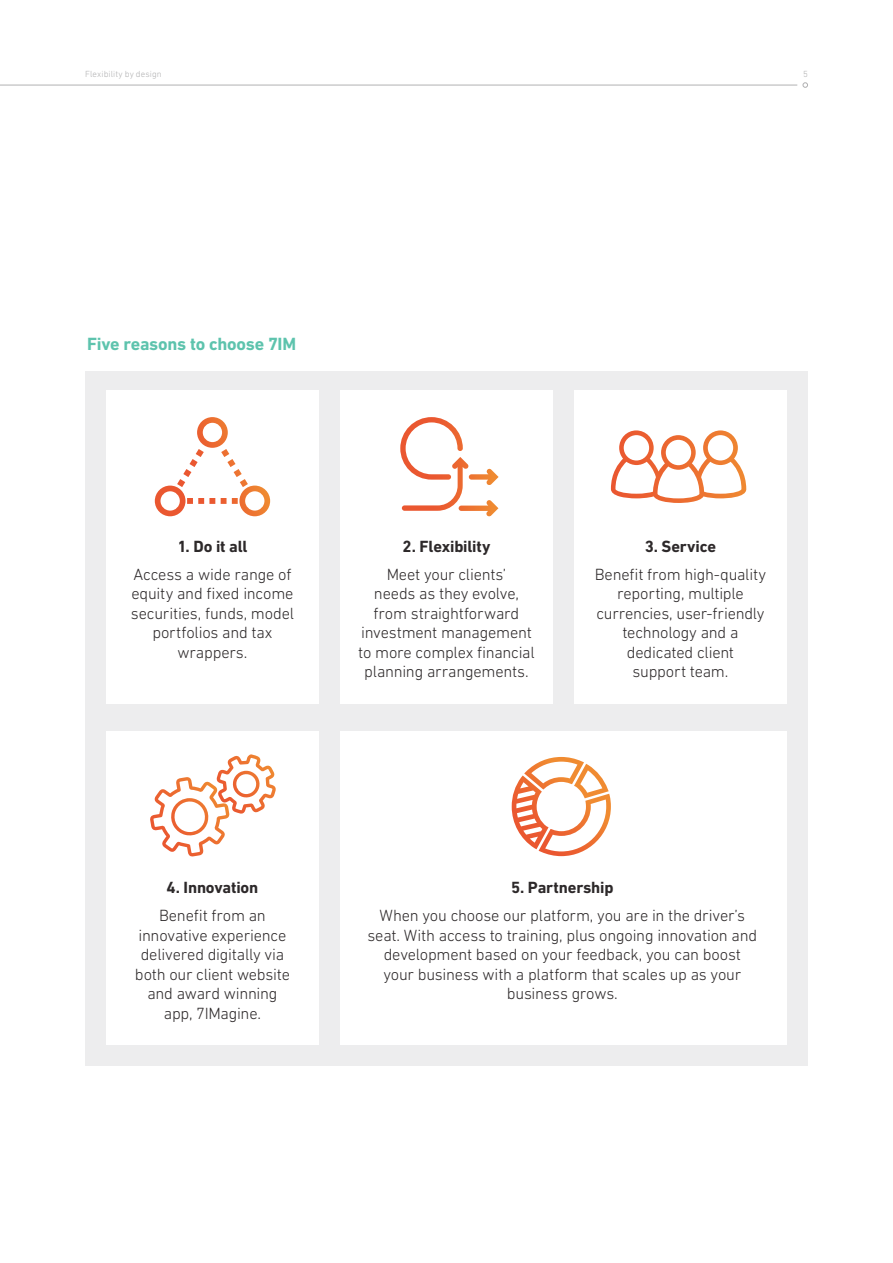
<style>
.page{position:relative;width:893px;height:1263px;background:#fff}
.page>*{position:absolute;margin:0;border:0;box-sizing:border-box;transform-origin:0 0}
.Content_H1_Bold_12_1{font:700 18px "DIN Next LT Pro";letter-spacing:-.015em;color:#5dc3ad}
.Content_Pullout_Body{font:300 16.5px/19.5px "DIN Next LT Pro";letter-spacing:-.015em;color:#2d292a;text-align:center}
.Content_Pullout_Body-2{font:700 16.5px "DIN Next LT Pro";letter-spacing:-.01em;color:#2d292a}
.t1{font:300 9px "DIN Next LT Pro";letter-spacing:.01em;color:#b1b1b2}
</style>
<div class="page">
<div style="left:85px;top:371px;width:723px;height:694px;background:#ededee"></div>
<div style="left:106px;top:390px;width:213px;height:314px;background:#fff"></div>
<div style="left:106px;top:731px;width:213px;height:314px;background:#fff"></div>
<div style="left:340px;top:390px;width:213px;height:314px;background:#fff"></div>
<div style="left:574px;top:390px;width:213px;height:314px;background:#fff"></div>
<div style="left:340px;top:731px;width:447px;height:314px;background:#fff"></div>
<svg style="left:400px;top:417px;width:99px;height:99px"></svg>
<svg style="left:155px;top:417px;width:115px;height:99px"></svg>
<svg style="left:512px;top:757px;width:99px;height:99px"></svg>
<svg style="left:611px;top:430px;width:135px;height:73px"></svg>
<svg style="left:150px;top:754px;width:126px;height:103px"></svg>
<svg style="left:803px;top:82px;width:5px;height:6px"></svg>
<hr style="left:0;top:85px;width:797px;height:1px;background:#b1b1b2">
<p class="t1" style="left:85px;top:68px;width:78px">Flexibility by design</p>
<p class="t1" style="left:803px;top:68px;width:6px">5</p>
<p class="Content_H1_Bold_12_1" style="left:87px;top:334px;width:210px">Five reasons to choose 7IM</p>
<p class="Content_Pullout_Body-2" style="left:177px;top:536px;width:72px">1. Do it all</p>
<p class="Content_Pullout_Body" style="left:131px;top:564px;width:165px">Access a wide range of equity and fixed income securities, funds, model portfolios and tax wrappers.</p>
<p class="Content_Pullout_Body-2" style="left:403px;top:536px;width:89px">2. Flexibility</p>
<p class="Content_Pullout_Body" style="left:358px;top:564px;width:178px">Meet your clients’<br>needs as they evolve, from straightforward investment management to more complex financial planning arrangements.</p>
<p class="Content_Pullout_Body-2" style="left:645px;top:536px;width:73px">3. Service</p>
<p class="Content_Pullout_Body" style="left:595px;top:564px;width:173px">Benefit from high-quality reporting, multiple currencies, user-friendly technology and a dedicated client<br>support team.</p>
<p class="Content_Pullout_Body-2" style="left:167px;top:878px;width:93px">4. Innovation</p>
<p class="Content_Pullout_Body" style="left:135px;top:905px;width:156px">Benefit from an innovative experience delivered digitally via both our client website and award winning app, 7IMagine.</p>
<p class="Content_Pullout_Body-2" style="left:511px;top:878px;width:104px">5. Partnership</p>
<p class="Content_Pullout_Body" style="left:367px;top:905px;width:391px">When you choose our platform, you are in the driver’s seat. With access to training, plus ongoing innovation and development based on your feedback, you can boost your business with a platform that scales up as your business grows.</p>
</div>
